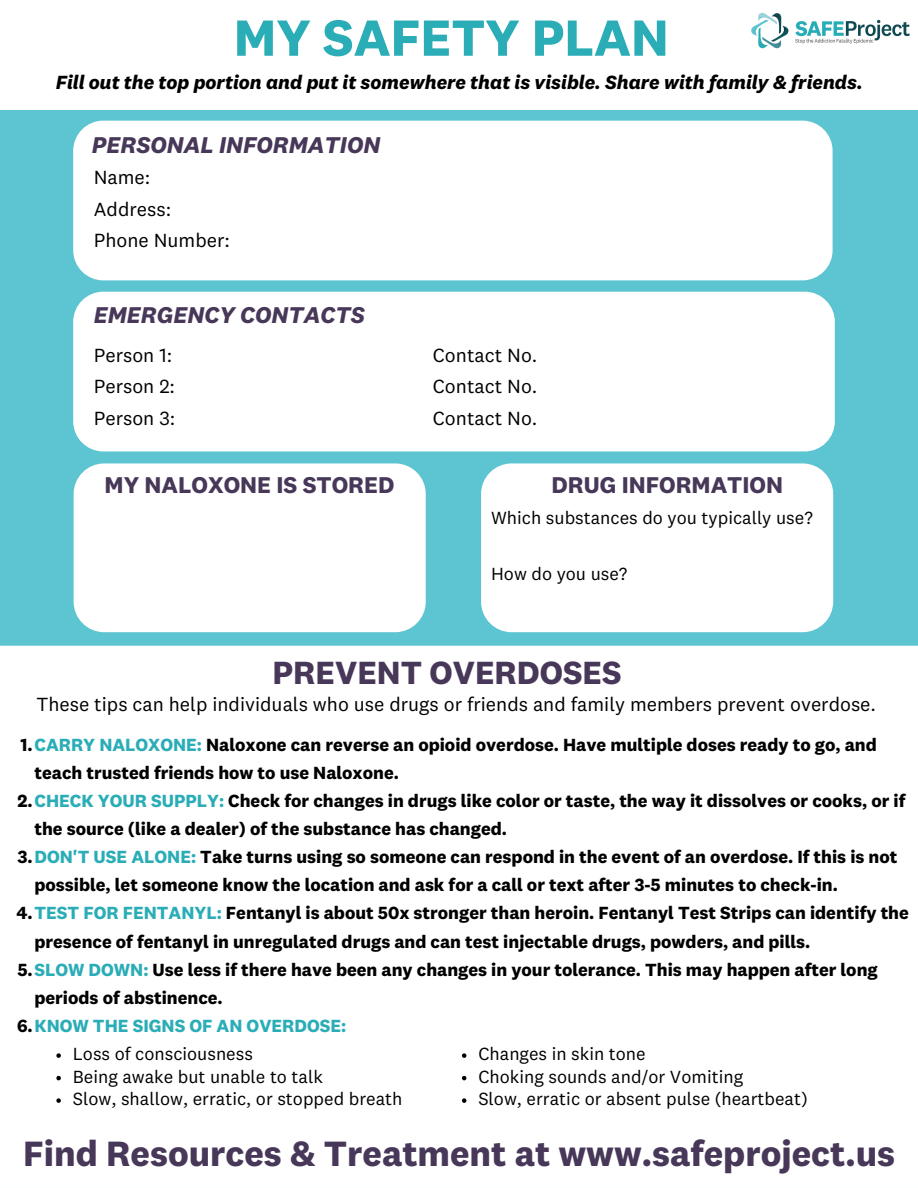
<style>
.page{position:relative;width:918px;height:1188px;background:#5dc4d1}
.page>*{position:absolute;margin:0;border:0;box-sizing:border-box;transform-origin:0 0}
.t1{font:700 52.8px "National 2";color:#2aadb7}
.t2{font:700 36.45px "National 2";color:#473758}
.t3{font:700 33.3px "National 2";color:#473758}
.t4{font:italic 700 23.7px "National 2";color:#473758}
.t5{font:700 23.7px "National 2";color:#473758}
.t6{font:19.8px "National 2";color:#000}
.t7{font:italic 700 19.8px "National 2";color:#000}
.t8{font:700 18.3px/28.2px "National 2";color:#000}
.t9{font:18.3px "National 2";color:#000}
.t10{font:700 18.3px "National 2";color:#2aadb7}
.s1{color:#2aadb7}
.s2{color:#000}
</style>
<div class="page">
<div style="left:0;top:646px;width:918px;height:542px;background:#fff"></div>
<div style="left:73px;top:292px;width:762px;height:159px;background:#fff;border-radius:30px"></div>
<div style="left:74px;top:463px;width:352px;height:169px;background:#fff;border-radius:30px"></div>
<div style="left:73px;top:121px;width:760px;height:159px;background:#fff;border-radius:30px"></div>
<div style="left:0;top:0;width:918px;height:109px;background:#fff"></div>
<div style="left:481px;top:463px;width:352px;height:169px;background:#fff;border-radius:30px"></div>
<img style="left:751px;top:12px;width:159px;height:37px">
<svg style="left:56px;top:1053px;width:5px;height:5px"></svg>
<svg style="left:56px;top:1076px;width:5px;height:4px"></svg>
<svg style="left:56px;top:1098px;width:5px;height:5px"></svg>
<svg style="left:462px;top:1053px;width:4px;height:5px"></svg>
<svg style="left:462px;top:1076px;width:4px;height:4px"></svg>
<svg style="left:462px;top:1098px;width:4px;height:5px"></svg>
<p class="t1" style="left:234px;top:16px;width:437px">MY SAFETY PLAN</p>
<p class="t7" style="left:56px;top:74px;width:808px">Fill out the top portion and put it somewhere that is visible. Share with family &amp; friends.</p>
<p class="t4" style="left:92px;top:135px;width:290px">PERSONAL INFORMATION</p>
<p class="t6" style="left:94px;top:169px;width:58px">Name:</p>
<p class="t6" style="left:94px;top:201px;width:79px">Address:</p>
<p class="t6" style="left:94px;top:232px;width:138px">Phone Number:</p>
<p class="t4" style="left:94px;top:305px;width:273px">EMERGENCY CONTACTS</p>
<p class="t6" style="left:94px;top:347px;width:80px">Person 1:</p>
<p class="t6" style="left:94px;top:378px;width:83px">Person 2:</p>
<p class="t6" style="left:94px;top:410px;width:83px">Person 3:</p>
<p class="t5" style="left:105px;top:475px;width:291px">MY NALOXONE IS STORED</p>
<p class="t6" style="left:433px;top:347px;width:106px">Contact No.</p>
<p class="t6" style="left:433px;top:378px;width:106px">Contact No.</p>
<p class="t6" style="left:433px;top:410px;width:106px">Contact No.</p>
<p class="t5" style="left:552px;top:475px;width:233px">DRUG INFORMATION</p>
<p class="t9" style="left:491px;top:510px;width:323px">Which substances do you typically use?</p>
<p class="t9" style="left:491px;top:566px;width:138px">How do you use?</p>
<p class="t3" style="left:273px;top:658px;width:350px">PREVENT OVERDOSES</p>
<p class="t6" style="left:36px;top:696px;width:841px">These tips can help individuals who use drugs or friends and family members prevent overdose.</p>
<p class="t8" style="left:35px;top:732px;width:844px;text-indent:-14px">1.<span class="s1">CARRY NALOXONE:</span> Naloxone can reverse an opioid overdose. Have multiple doses ready to go, and teach trusted friends how to use Naloxone.</p>
<p class="t8" style="left:35px;top:788px;width:872px;text-indent:-17px">2.<span class="s1">CHECK YOUR SUPPLY:</span> Check for changes in drugs like color or taste, the way it dissolves or cooks, or if the source (like a dealer) of the substance has changed.</p>
<p class="t8" style="left:35px;top:844px;width:864px;text-indent:-17px">3.<span class="s1">DON'T USE ALONE:</span> Take turns using so someone can respond in the event of an overdose. If this is not possible, let someone know the location and ask for a call or text after 3-5 minutes to check-in.</p>
<p class="t8" style="left:35px;top:901px;width:876px;text-indent:-18px">4.<span class="s1">TEST FOR FENTANYL:</span> Fentanyl is about 50x stronger than heroin. Fentanyl Test Strips can identify the presence of fentanyl in unregulated drugs and can test injectable drugs, powders, and pills.</p>
<p class="t8" style="left:35px;top:957px;width:845px;text-indent:-17px">5.<span class="s1">SLOW DOWN:</span> Use less if there have been any changes in your tolerance. This may happen after long periods of abstinence.</p>
<p class="t10" style="left:17px;top:1018px;width:331px"><span class="s2">6.</span>KNOW THE SIGNS OF AN OVERDOSE:</p>
<p class="t9" style="left:73px;top:1046px;width:182px">Loss of consciousness</p>
<p class="t9" style="left:73px;top:1069px;width:252px">Being awake but unable to talk</p>
<p class="t9" style="left:73px;top:1091px;width:331px">Slow, shallow, erratic, or stopped breath</p>
<p class="t9" style="left:478px;top:1046px;width:169px">Changes in skin tone</p>
<p class="t9" style="left:478px;top:1069px;width:266px">Choking sounds and/or Vomiting</p>
<p class="t9" style="left:478px;top:1091px;width:331px">Slow, erratic or absent pulse (heartbeat)</p>
<p class="t2" style="left:23px;top:1138px;width:873px">Find Resources &amp; Treatment at www.safeproject.us</p>
</div>
